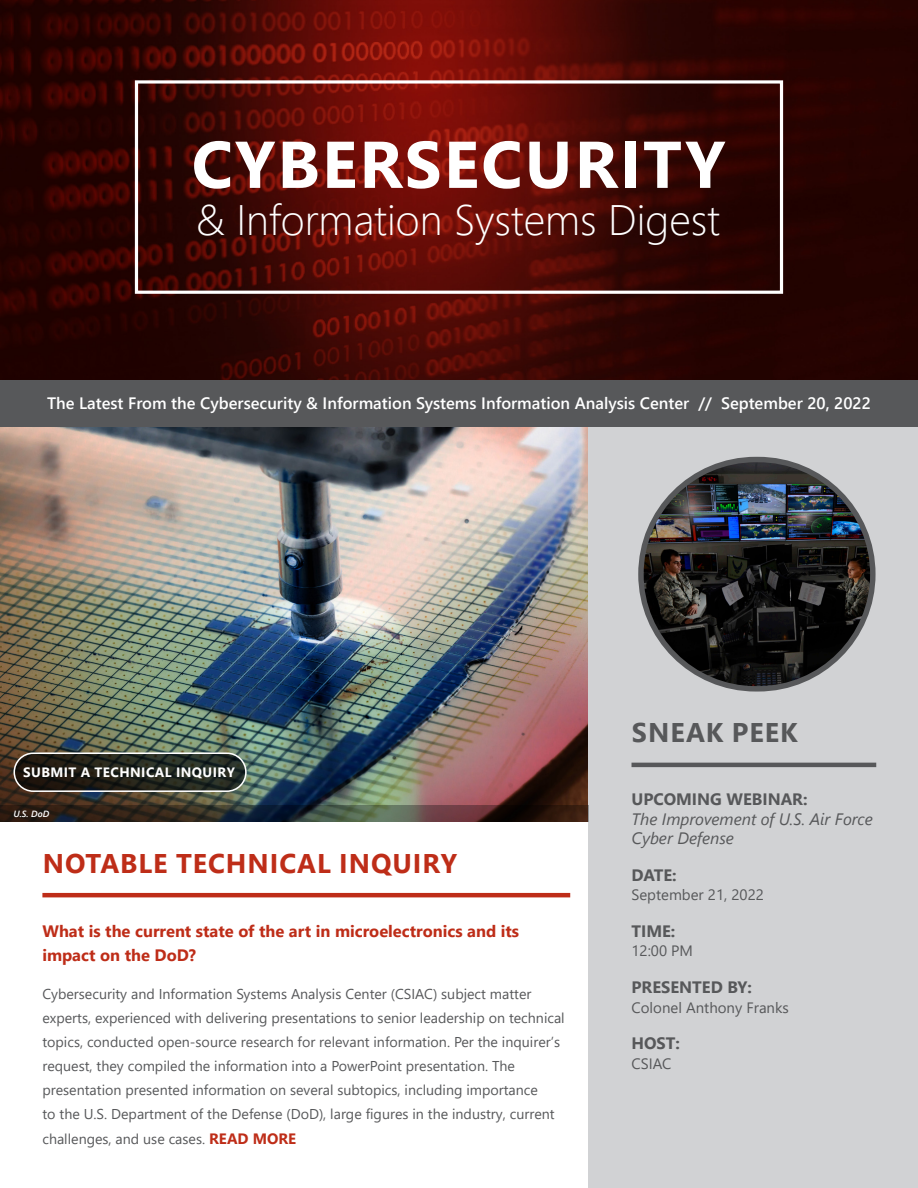
<style>
.page{position:relative;width:918px;height:1188px;background:#fff}
.page>*{position:absolute;margin:0;border:0;box-sizing:border-box;transform-origin:0 0}
.t1{font:700 66px "Segoe UI";letter-spacing:.035em;color:#fff}
.t2{font:300 42.6px "Segoe UI";color:#fff}
.Heading_1_-_Green{font:700 27px "Segoe UI";letter-spacing:.035em;color:#be2d18}
.Heading_1_-_Gray{font:700 27px "Segoe UI";letter-spacing:.035em;color:#57585a}
.Cover_Banner_Text{font:600 16.5px "Segoe UI";color:#fff}
.Heading_2_-_Red{font:700 16.5px/24px "Segoe UI";color:#be2d18}
.SP_Heading{font:700 16.5px "Segoe UI";color:#57585a}
.SN_Heading_2{font:italic 16.5px/19.5px "Segoe UI";color:#57585a}
.SN_Copy{font:15px "Segoe UI";color:#57585a}
.Copy{font:14.25px/24px "Segoe UI";color:#57585a}
.White_Button_Text{font:700 13.5px "Segoe UI";letter-spacing:.035em;color:#fff}
.Image_Source{font:italic 600 9px "Segoe UI";color:#fff}
.s1{font-weight:700;font-size:15px;color:#be2d18}
</style>
<div class="page">
<img style="left:0;top:0;width:918px;height:380px">
<img style="left:0;top:427px;width:588px;height:378px">
<div style="left:588px;top:383px;width:330px;height:805px;background:#d1d2d4"></div>
<svg style="left:14px;top:753px;width:232px;height:38px;background:#20221b"></svg>
<div style="left:14px;top:752px;width:233px;height:40px;border:2px solid #fff;border-radius:19px"></div>
<hr style="left:42px;top:893px;width:528px;height:4px;background:#be2d18">
<div style="left:0;top:380px;width:918px;height:47px;background:#57585a"></div>
<hr style="left:632px;top:763px;width:244px;height:4px;background:#57585a">
<img style="left:641px;top:460px;width:232px;height:229px;border-radius:115px">
<div style="left:638px;top:457px;width:238px;height:235px;border:5px solid #57585a;border-radius:115px"></div>
<svg style="left:0;top:805px;width:588px;height:17px;background:#362f2a"></svg>
<div style="left:135px;top:80px;width:648px;height:214px;border:3px solid #fff"></div>
<h1 class="t1" style="left:192px;top:102px;width:535px">CYBERSECURITY</h1>
<h2 class="t2" style="left:195px;top:180px;width:526px">&amp; Information Systems Digest</h2>
<p class="Cover_Banner_Text" style="left:47px;top:388px;width:825px">The Latest From the Cybersecurity &amp; Information Systems Information Analysis Center // September 20, 2022</p>
<p class="White_Button_Text" style="left:23px;top:760px;width:213px">SUBMIT A TECHNICAL INQUIRY</p>
<p class="Image_Source" style="left:14px;top:805px;width:37px">U.S. DoD</p>
<p class="Heading_1_-_Green" style="left:43px;top:838px;width:416px">NOTABLE TECHNICAL INQUIRY</p>
<p class="Heading_2_-_Red" style="left:42px;top:918px;width:478px">What is the current state of the art in microelectronics and its impact on the DoD?</p>
<p class="Copy" style="left:42px;top:980px;width:524px">Cybersecurity and Information Systems Analysis Center (CSIAC) subject matter experts, experienced with delivering presentations to senior leadership on technical topics, conducted open-source research for relevant information. Per the inquirer’s request, they compiled the information into a PowerPoint presentation. The presentation presented information on several subtopics, including importance<br>to the U.S. Department of the Defense (DoD), large figures in the industry, current</p>
<p class="Copy" style="left:42px;top:1126px;width:255px">challenges, and use cases. <span class="s1">READ MORE</span></p>
<p class="Heading_1_-_Gray" style="left:632px;top:707px;width:167px">SNEAK PEEK</p>
<p class="SP_Heading" style="left:632px;top:784px;width:178px">UPCOMING WEBINAR:</p>
<p class="SN_Heading_2" style="left:632px;top:807px;width:243px">The Improvement of U.S. Air Force<br>Cyber Defense</p>
<p class="SP_Heading" style="left:632px;top:860px;width:47px">DATE:</p>
<p class="SN_Copy" style="left:632px;top:881px;width:134px">September 21, 2022</p>
<p class="SP_Heading" style="left:632px;top:916px;width:45px">TIME:</p>
<p class="SN_Copy" style="left:632px;top:937px;width:63px">12:00 PM</p>
<p class="SP_Heading" style="left:632px;top:972px;width:122px">PRESENTED BY:</p>
<p class="SN_Copy" style="left:632px;top:993px;width:159px">Colonel Anthony Franks</p>
<p class="SP_Heading" style="left:632px;top:1028px;width:50px">HOST:</p>
<p class="SN_Copy" style="left:632px;top:1049px;width:41px">CSIAC</p>
</div>
